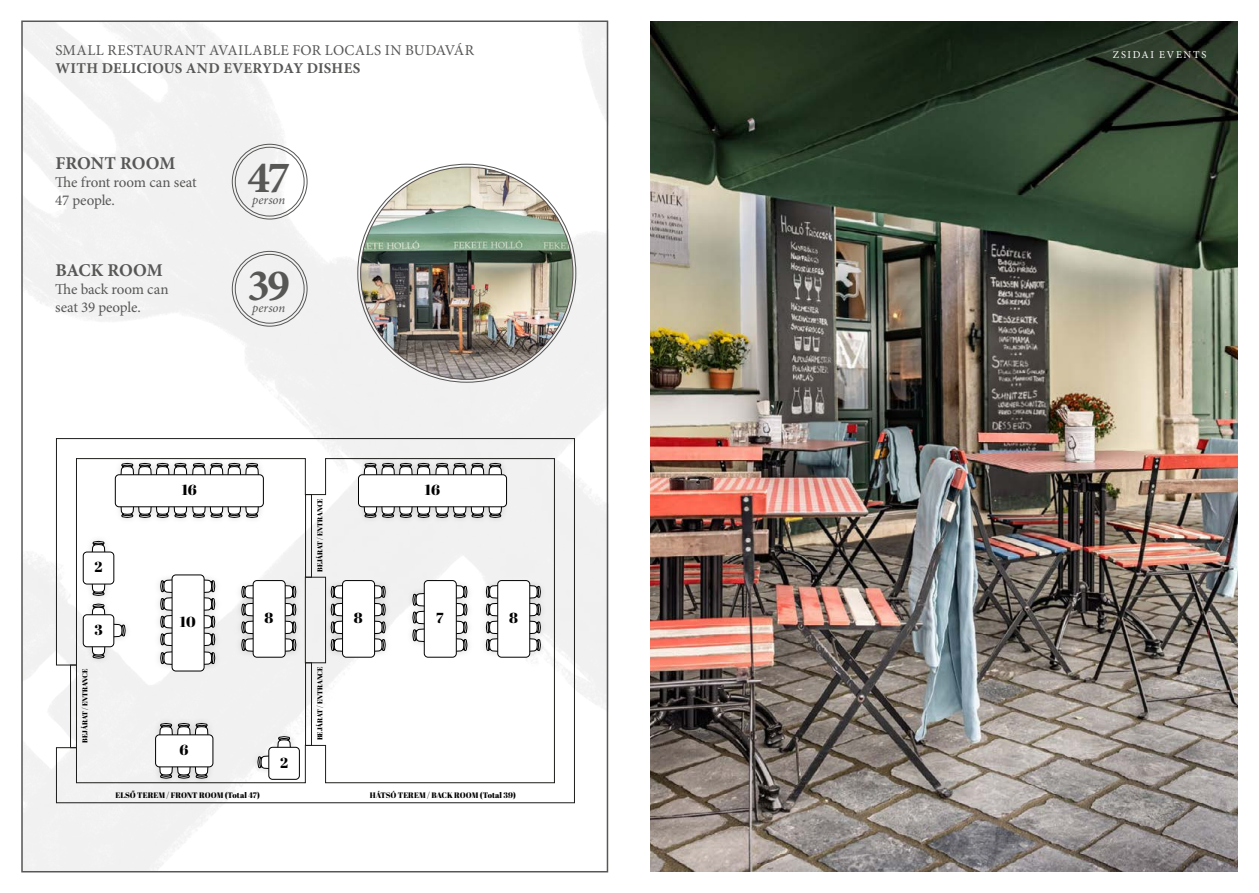
<style>
.page{position:relative;width:1259px;height:893px;background:#fff}
.page>*{position:absolute;margin:0;border:0;box-sizing:border-box;transform-origin:0 0}
.t1{font:700 45px "Minion Pro";color:#575756}
.t2{font:700 18px "Minion Pro";letter-spacing:-.01em;color:#575756}
.t3{font:15px/18px "Minion Pro";color:#575756}
.t4{font:15px "Minion Pro";letter-spacing:.025em;color:#575756}
.t5{font:700 15px "Minion Pro";letter-spacing:.02em;color:#575756}
.t6{font:14.55px "Abril Fatface";color:#000}
.t7{font:italic 12.75px "Minion Pro";color:#575756}
.t8{font:10.5px "Minion Pro";letter-spacing:.16em;color:#fff}
.t9{font:7.95px "Abril Fatface";color:#000}
.t10{font:7.05px "Abril Fatface";color:#000}
</style>
<div class="page">
<img style="left:651px;top:21px;width:586px;height:851px">
<img style="left:24px;top:24px;width:581px;height:845px">
<img style="left:361px;top:167px;width:212px;height:212px;border-radius:106px">
<svg style="left:56px;top:438px;width:519px;height:365px"></svg>
<svg style="left:305px;top:576px;width:45px;height:87px"></svg>
<div style="left:232px;top:144px;width:75px;height:76px;border:1px solid #575756;border-radius:50%"></div>
<div style="left:235px;top:147px;width:70px;height:70px;border:1px solid #575756;border-radius:50%"></div>
<div style="left:232px;top:251px;width:75px;height:76px;border:1px solid #575756;border-radius:50%"></div>
<div style="left:235px;top:254px;width:70px;height:70px;border:1px solid #575756;border-radius:50%"></div>
<h3 class="t4" style="left:55px;top:41px;width:420px">SMALL RESTAURANT AVAILABLE FOR LOCALS IN BUDAVÁR</h3>
<h3 class="t8" style="left:1113px;top:48px;width:95px">ZSIDAI EVENTS</h3>
<h3 class="t5" style="left:55px;top:58px;width:307px">WITH DELICIOUS AND EVERYDAY DISHES</h3>
<h2 class="t2" style="left:55px;top:150px;width:121px">FRONT ROOM</h2>
<h3 class="t3" style="left:55px;top:173px;width:143px">The front room can seat<br>47 people.</h3>
<h2 class="t2" style="left:55px;top:257px;width:109px">BACK ROOM</h2>
<h3 class="t3" style="left:55px;top:280px;width:115px">The back room can seat 39 people.</h3>
<h1 class="t1" style="left:248px;top:146px;width:44px">47</h1>
<h3 class="t7" style="left:252px;top:192px;width:35px">person</h3>
<h1 class="t1" style="left:247px;top:253px;width:44px">39</h1>
<h3 class="t7" style="left:252px;top:299px;width:35px">person</h3>
<h3 class="t6" style="left:95px;top:557px;width:10px">2</h3>
<h3 class="t6" style="left:182px;top:479px;width:17px">16</h3>
<h3 class="t6" style="left:425px;top:479px;width:17px">16</h3>
<p class="t10" style="left:315px;top:572px;width:76px;rotate:-90deg">BEJÁRAT / ENTRANCE</p>
<h3 class="t6" style="left:94px;top:620px;width:10px">3</h3>
<p class="t10" style="left:80px;top:742px;width:76px;rotate:-90deg">BEJÁRAT / ENTRANCE</p>
<h3 class="t6" style="left:180px;top:612px;width:17px">10</h3>
<h3 class="t6" style="left:180px;top:739px;width:10px">6</h3>
<h3 class="t6" style="left:264px;top:607px;width:10px">8</h3>
<h3 class="t6" style="left:354px;top:607px;width:10px">8</h3>
<h3 class="t6" style="left:436px;top:607px;width:9px">7</h3>
<h3 class="t6" style="left:509px;top:607px;width:10px">8</h3>
<h3 class="t6" style="left:280px;top:752px;width:10px">2</h3>
<p class="t10" style="left:315px;top:740px;width:76px;rotate:-90deg">BEJÁRAT / ENTRANCE</p>
<p class="t9" style="left:115px;top:789px;width:146px">ELSŐ TEREM / FRONT ROOM (Total 47)</p>
<p class="t9" style="left:370px;top:789px;width:147px">HÁTSÓ TEREM / BACK ROOM (Total 39)</p>
</div>
